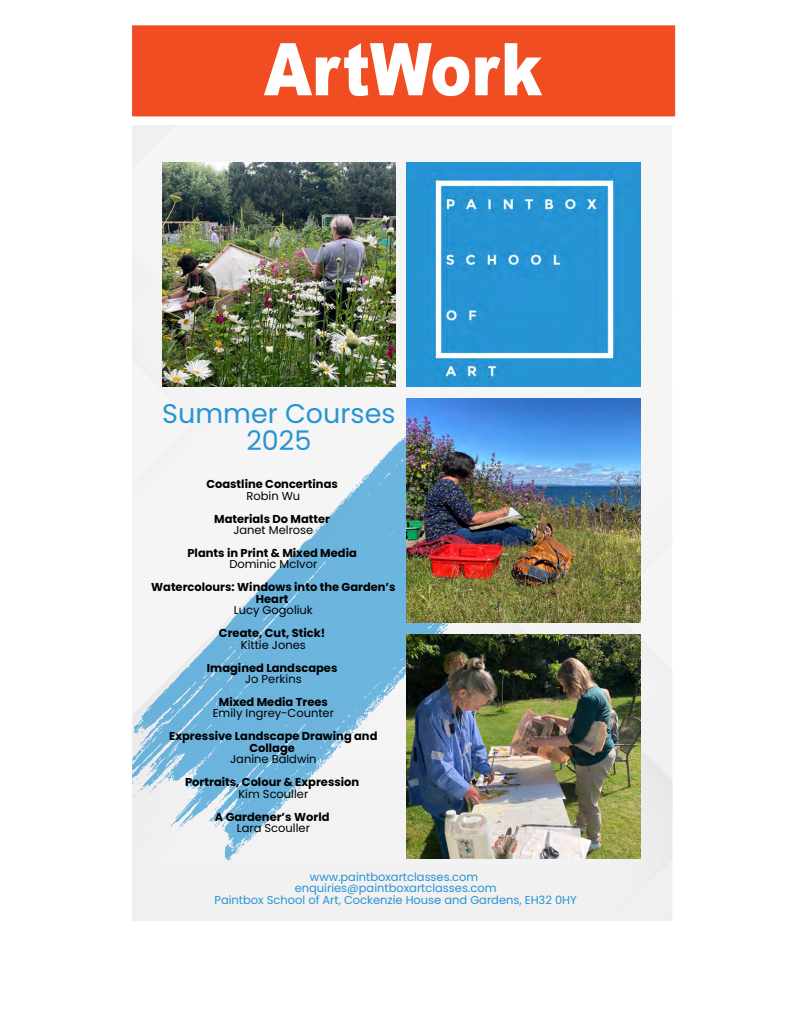
<style>
.page{position:relative;width:803px;height:1010px;background:#fff}
.page>*{position:absolute;margin:0;border:0;box-sizing:border-box;transform-origin:0 0}
.t1{font:900 72.7px "Arial";color:#fff;scale:.85 1}
.t2{font:27px/27.2px "Poppins";color:#2694d3;text-align:center}
.t3{font:700 11.5px/11.5px "Poppins";color:#000;text-align:center}
.t4{font:11.5px/11.5px "Poppins";color:#2694d3;text-align:center}
.t5{font:11.5px/11.5px "Poppins";color:#000;text-align:center}
.s1{font-weight:400}
.s2{font-weight:700}
</style>
<div class="page">
<div style="left:132px;top:26px;width:542px;height:90px;background:#f04d22"></div>
<div style="left:133px;top:125px;width:538px;height:795px;background:#f4f4f4"></div>
<svg style="left:133px;top:429px;width:380px;height:432px;fill:#f2f2f2"></svg>
<svg style="left:282px;top:780px;width:25px;height:25px"></svg>
<svg style="left:229px;top:841px;width:15px;height:20px"></svg>
<svg style="left:442px;top:622px;width:74px;height:9px"></svg>
<svg style="left:214px;top:804px;width:20px;height:26px"></svg>
<svg style="left:133px;top:755px;width:64px;height:45px"></svg>
<svg style="left:401px;top:427px;width:6px;height:20px"></svg>
<svg style="left:312px;top:516px;width:16px;height:18px"></svg>
<img style="left:162px;top:162px;width:233px;height:224px">
<img style="left:406px;top:162px;width:234px;height:224px">
<img style="left:407px;top:398px;width:233px;height:224px">
<img style="left:407px;top:634px;width:233px;height:224px">
<p class="t1" style="left:264px;top:16px;width:329px">ArtWork</p>
<p class="t2" style="left:162px;top:400px;width:235px">Summer Courses<br>2025</p>
<p class="t3" style="left:206px;top:478px;width:133px">Coastline Concertinas<br><span class="s1">Robin Wu</span></p>
<p class="t3" style="left:214px;top:512px;width:117px">Materials Do Matter<br><span class="s1">Janet Melrose</span></p>
<p class="t3" style="left:187px;top:547px;width:171px">Plants in Print &amp; Mixed Media<br><span class="s1">Dominic McIvor</span></p>
<p class="t3" style="left:151px;top:581px;width:246px">Watercolours: Windows into the Garden’s<br>Heart<br><span class="s1">Lucy Gogoliuk</span></p>
<p class="t3" style="left:219px;top:627px;width:108px">Create, Cut, Stick!<br><span class="s1">Kittie Jones</span></p>
<p class="t3" style="left:207px;top:661px;width:132px">Imagined Landscapes<br><span class="s1">Jo Perkins</span></p>
<p class="t5" style="left:213px;top:696px;width:123px"><span class="s2">Mixed Media Trees<br></span>Emily Ingrey-Counter</p>
<p class="t3" style="left:169px;top:730px;width:210px">Expressive Landscape Drawing and<br>Collage<br><span class="s1">Janine Baldwin</span></p>
<p class="t3" style="left:185px;top:776px;width:175px">Portraits, Colour &amp; Expression<br><span class="s1">Kim Scouller</span></p>
<p class="t3" style="left:215px;top:810px;width:116px">A Gardener’s World<br><span class="s1">Lara Scouller</span></p>
<p class="t4" style="left:214px;top:870px;width:364px">www.paintboxartclasses.com enquiries@paintboxartclasses.com<br>Paintbox School of Art, Cockenzie House and Gardens, EH32 0HY</p>
</div>
